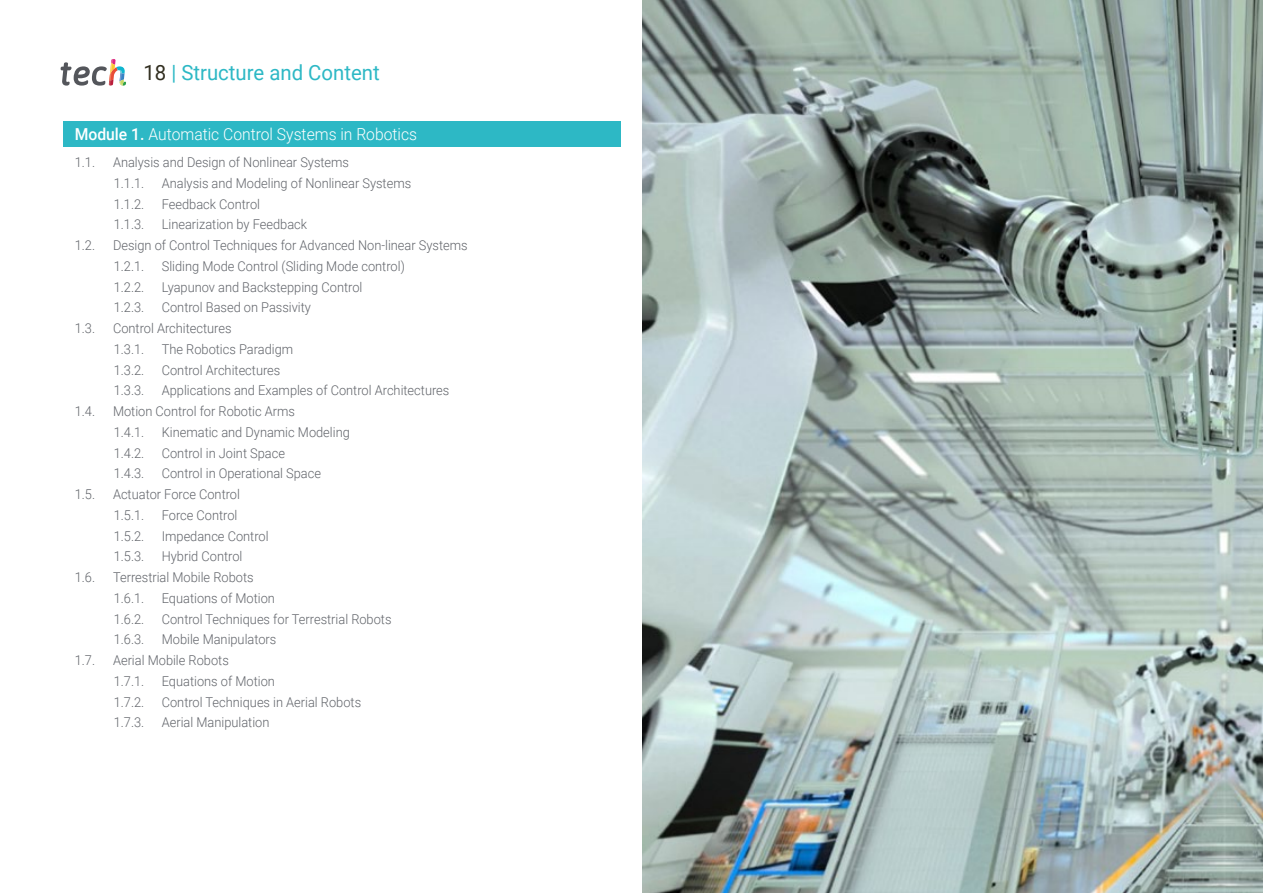
<style>
.page{position:relative;width:1263px;height:893px;background:#fff}
.page>*{position:absolute;margin:0;border:0;box-sizing:border-box;transform-origin:0 0}
.t1{font:21px "Roboto";color:#2db8c5}
.t2{font:300 16.5px "Roboto";color:#fff;scale:.95 1}
.t3{font:300 13.5px/20.7px "Roboto";color:#61646a;scale:.95 1}
.s1{color:#312e20}
.s2{font-weight:500}
</style>
<div class="page">
<div style="left:64px;top:121px;width:557px;height:25px;background:#2db8c5"></div>
<svg style="left:61px;top:59px;width:65px;height:27px"></svg>
<img style="left:642px;top:0;width:621px;height:893px">
<h1 class="t1" style="left:144px;top:57px;width:238px"><span class="s1">18</span> | Structure and Content</h1>
<p class="t2" style="left:75px;top:123px;width:362px"><span class="s2">Module 1.</span> Automatic Control Systems in Robotics</p>
<p class="t3" style="left:75px;top:151px;width:23px">1.1.</p>
<p class="t3" style="left:113px;top:151px;width:250px">Analysis and Design of Nonlinear Systems<br>1.1.1.</p>
<p class="t3" style="left:162px;top:172px;width:264px">Analysis and Modeling of Nonlinear Systems</p>
<p class="t3" style="left:114px;top:193px;width:34px">1.1.2.</p>
<p class="t3" style="left:162px;top:193px;width:105px">Feedback Control</p>
<p class="t3" style="left:114px;top:214px;width:34px">1.1.3.</p>
<p class="t3" style="left:162px;top:214px;width:155px">Linearization by Feedback</p>
<p class="t3" style="left:75px;top:234px;width:23px">1.2.</p>
<p class="t3" style="left:113px;top:234px;width:375px">Design of Control Techniques for Advanced Non-linear Systems<br>1.2.1.</p>
<p class="t3" style="left:162px;top:255px;width:257px">Sliding Mode Control (Sliding Mode control)</p>
<p class="t3" style="left:114px;top:276px;width:34px">1.2.2.</p>
<p class="t3" style="left:162px;top:276px;width:213px">Lyapunov and Backstepping Control</p>
<p class="t3" style="left:114px;top:297px;width:34px">1.2.3.</p>
<p class="t3" style="left:162px;top:297px;width:159px">Control Based on Passivity</p>
<p class="t3" style="left:75px;top:317px;width:23px">1.3.</p>
<p class="t3" style="left:113px;top:317px;width:126px">Control Architectures<br>1.3.1.</p>
<p class="t3" style="left:162px;top:338px;width:140px">The Robotics Paradigm</p>
<p class="t3" style="left:114px;top:359px;width:34px">1.3.2.</p>
<p class="t3" style="left:162px;top:359px;width:126px">Control Architectures</p>
<p class="t3" style="left:114px;top:380px;width:34px">1.3.3.</p>
<p class="t3" style="left:162px;top:380px;width:304px">Applications and Examples of Control Architectures</p>
<p class="t3" style="left:75px;top:400px;width:23px">1.4.</p>
<p class="t3" style="left:113px;top:400px;width:193px">Motion Control for Robotic Arms<br>1.4.1.</p>
<p class="t3" style="left:162px;top:421px;width:199px">Kinematic and Dynamic Modeling</p>
<p class="t3" style="left:114px;top:442px;width:34px">1.4.2.</p>
<p class="t3" style="left:162px;top:442px;width:131px">Control in Joint Space</p>
<p class="t3" style="left:114px;top:463px;width:34px">1.4.3.</p>
<p class="t3" style="left:162px;top:463px;width:169px">Control in Operational Space</p>
<p class="t3" style="left:75px;top:483px;width:23px">1.5.</p>
<p class="t3" style="left:113px;top:483px;width:135px">Actuator Force Control<br>1.5.1.</p>
<p class="t3" style="left:162px;top:504px;width:81px">Force Control</p>
<p class="t3" style="left:114px;top:525px;width:34px">1.5.2.</p>
<p class="t3" style="left:162px;top:525px;width:114px">Impedance Control</p>
<p class="t3" style="left:114px;top:546px;width:34px">1.5.3.</p>
<p class="t3" style="left:162px;top:546px;width:86px">Hybrid Control</p>
<p class="t3" style="left:75px;top:566px;width:23px">1.6.</p>
<p class="t3" style="left:113px;top:566px;width:149px">Terrestrial Mobile Robots<br>1.6.1.</p>
<p class="t3" style="left:162px;top:587px;width:121px">Equations of Motion</p>
<p class="t3" style="left:114px;top:608px;width:34px">1.6.2.</p>
<p class="t3" style="left:162px;top:608px;width:243px">Control Techniques for Terrestrial Robots</p>
<p class="t3" style="left:114px;top:629px;width:34px">1.6.3.</p>
<p class="t3" style="left:162px;top:629px;width:122px">Mobile Manipulators</p>
<p class="t3" style="left:75px;top:649px;width:23px">1.7.</p>
<p class="t3" style="left:113px;top:649px;width:123px">Aerial Mobile Robots<br>1.7.1.</p>
<p class="t3" style="left:162px;top:670px;width:121px">Equations of Motion</p>
<p class="t3" style="left:114px;top:691px;width:34px">1.7.2.</p>
<p class="t3" style="left:162px;top:691px;width:211px">Control Techniques in Aerial Robots</p>
<p class="t3" style="left:114px;top:712px;width:34px">1.7.3.</p>
<p class="t3" style="left:162px;top:712px;width:115px">Aerial Manipulation</p>
</div>
